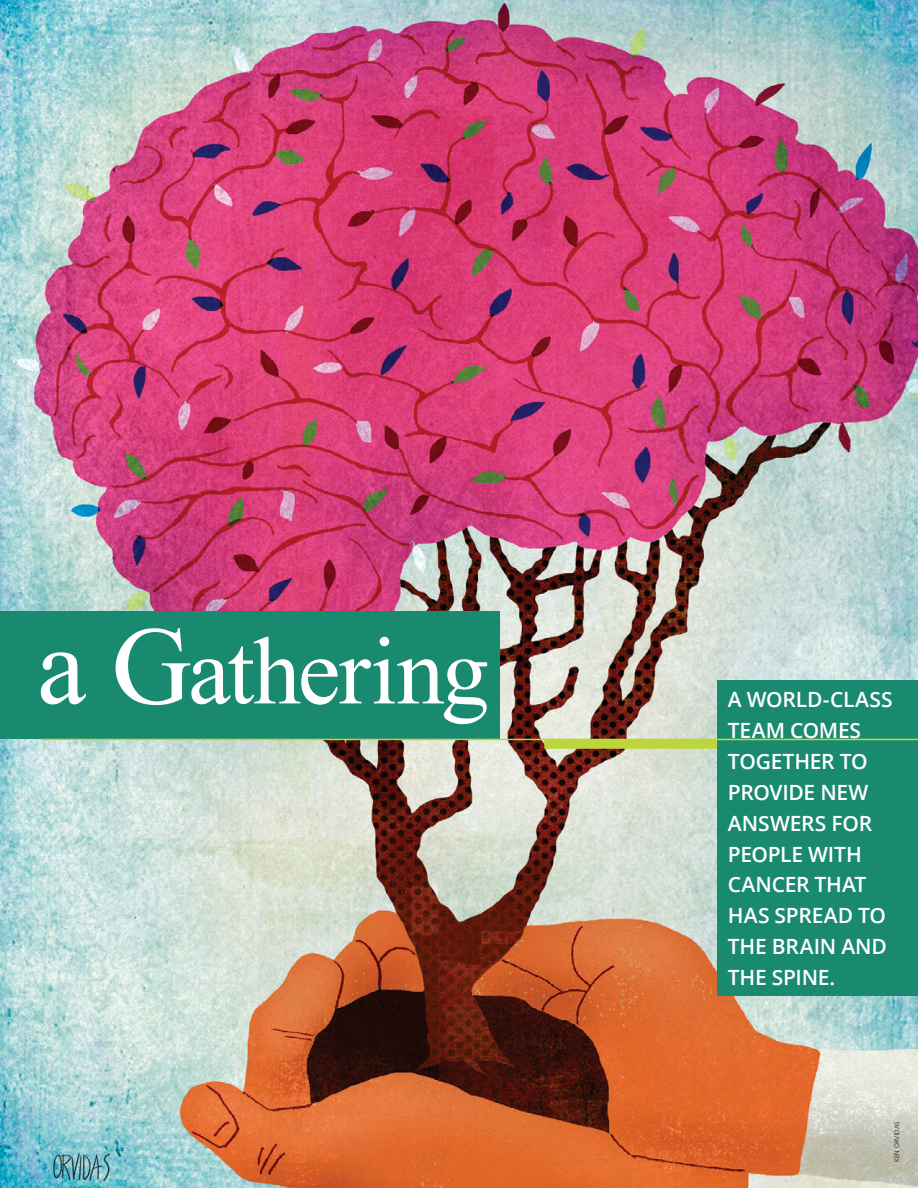
<style>
.page{position:relative;width:918px;height:1188px;background:#fff}
.page>*{position:absolute;margin:0;border:0;box-sizing:border-box;transform-origin:0 0}
.Body_TEXT_sabon_10_1{font:96px "Times New Roman";letter-spacing:-.02em;color:#fff}
.TEXT_Subhed{font:600 21px/30.9px "Open Sans";letter-spacing:-.01em;color:#fff}
.PHOTO_CREDITS{font:300 6.75px "Frutiger";letter-spacing:.02em;color:#231f20}
.s1{font-size:111px}
</style>
<div class="page">
<img style="left:0;top:0;width:918px;height:1188px">
<div style="left:0;top:611px;width:500px;height:127px;background:#198a70"></div>
<div style="left:717px;top:680px;width:201px;height:316px;background:#198a70"></div>
<hr style="left:41px;top:739px;width:877px;height:1px;background:#bdd63d">
<div style="left:544px;top:740px;width:173px;height:9px;background:#bdd63d"></div>
<svg style="left:910px;top:394px;width:8px;height:2px"></svg>
<p class="Body_TEXT_sabon_10_1" style="left:37px;top:607px;width:454px"><span class="s1">a G</span>athering</p>
<p class="TEXT_Subhed" style="left:728px;top:684px;width:166px">A WORLD-CLASS<br>TEAM COMES<br>TOGETHER TO<br>PROVIDE NEW<br>ANSWERS FOR<br>PEOPLE WITH<br>CANCER THAT<br>HAS SPREAD TO<br>THE BRAIN AND<br>THE SPINE.</p>
<p class="PHOTO_CREDITS" style="left:893px;top:1162px;width:43px;rotate:-90deg">KEN ORVIDAS</p>
</div>
